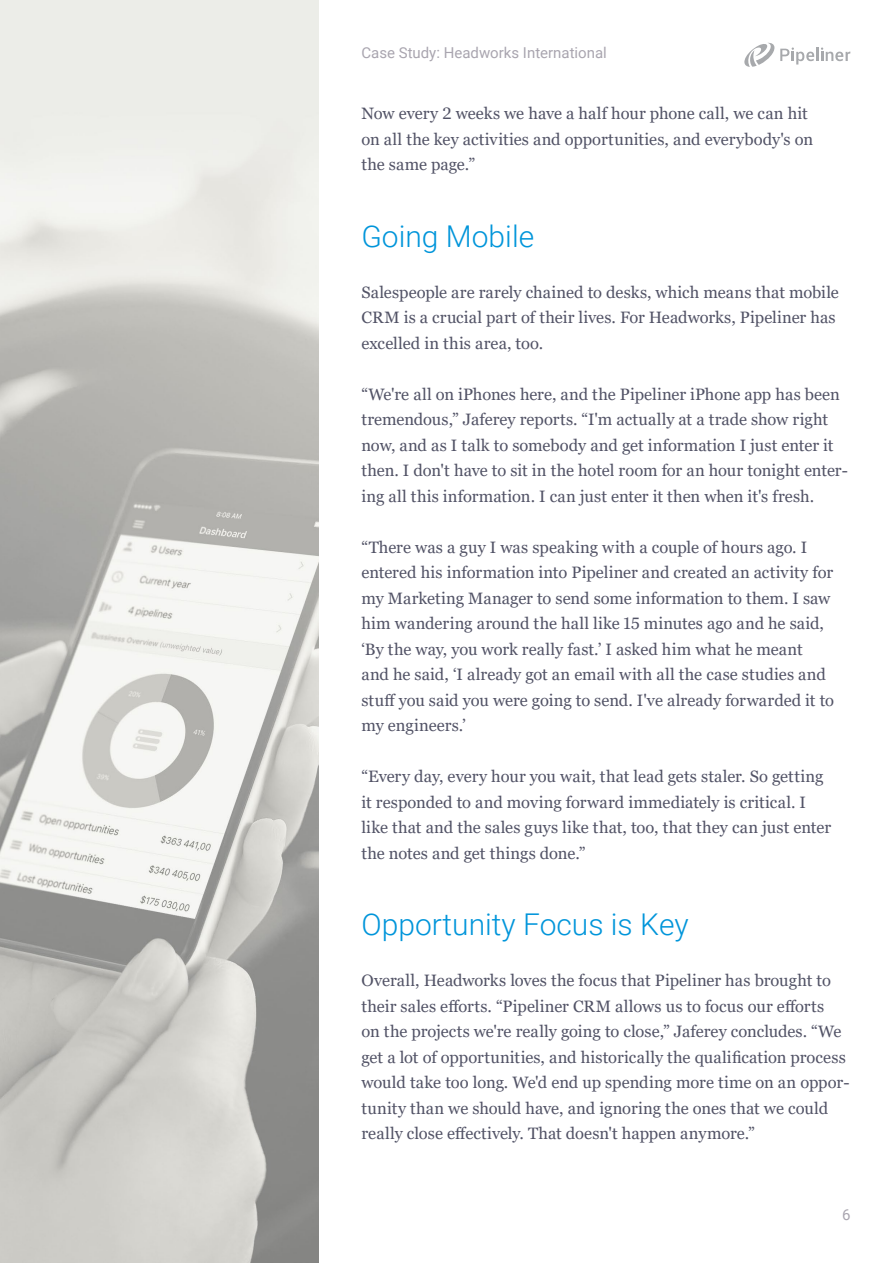
<style>
.page{position:relative;width:893px;height:1263px;background:#fff}
.page>*{position:absolute;margin:0;border:0;box-sizing:border-box;transform-origin:0 0}
.Headline_H2{font:300 30px "Roboto";color:#0095da}
.Default_text_flow{font:16.5px/25.5px "Georgia";color:#525366}
.t1{font:15px "Roboto";color:#a9a5af}
</style>
<div class="page">
<img style="left:0;top:0;width:319px;height:1263px">
<svg style="left:744px;top:43px;width:106px;height:24px"></svg>
<p class="t1" style="left:361px;top:42px;width:247px">Case Study: Headworks International</p>
<p class="Default_text_flow" style="left:361px;top:101px;width:453px">Now every 2 weeks we have a half hour phone call, we can hit on all the key activities and opportunities, and everybody's on the same page.”</p>
<p class="Headline_H2" style="left:361px;top:215px;width:174px">Going Mobile</p>
<p class="Default_text_flow" style="left:361px;top:279px;width:479px">Salespeople are rarely chained to desks, which means that mobile<br>CRM is a crucial part of their lives. For Headworks, Pipeliner has excelled in this area, too.</p>
<p class="Default_text_flow" style="left:361px;top:381px;width:488px">“We're all on iPhones here, and the Pipeliner iPhone app has been tremendous,” Jaferey reports. “I'm actually at a trade show right now, and as I talk to somebody and get information I just enter it then. I don't have to sit in the hotel room for an hour tonight enter&shy;ing all this information. I can just enter it then when it's fresh.</p>
<p class="Default_text_flow" style="left:361px;top:534px;width:474px">“There was a guy I was speaking with a couple of hours ago. I entered his information into Pipeliner and created an activity for my Marketing Manager to send some information to them. I saw him wandering around the hall like 15 minutes ago and he said, ‘By the way, you work really fast.’ I asked him what he meant and he said, ‘I already got an email with all the case studies and stuff you said you were going to send. I've already forwarded it to my engineers.’</p>
<p class="Default_text_flow" style="left:361px;top:764px;width:471px">“Every day, every hour you wait, that lead gets staler. So getting it responded to and moving forward immediately is critical. I like that and the sales guys like that, too, that they can just enter the notes and get things done.”</p>
<p class="Headline_H2" style="left:361px;top:903px;width:329px">Opportunity Focus is Key</p>
<p class="Default_text_flow" style="left:361px;top:968px;width:490px">Overall, Headworks loves the focus that Pipeliner has brought to their sales efforts. “Pipeliner CRM allows us to focus our efforts<br>on the projects we're really going to close,” Jaferey concludes. “We get a lot of opportunities, and historically the qualification process would take too long. We'd end up spending more time on an oppor&shy;tunity than we should have, and ignoring the ones that we could really close effectively. That doesn't happen anymore.”</p>
<p class="t1" style="left:842px;top:1204px;width:10px">6</p>
</div>
